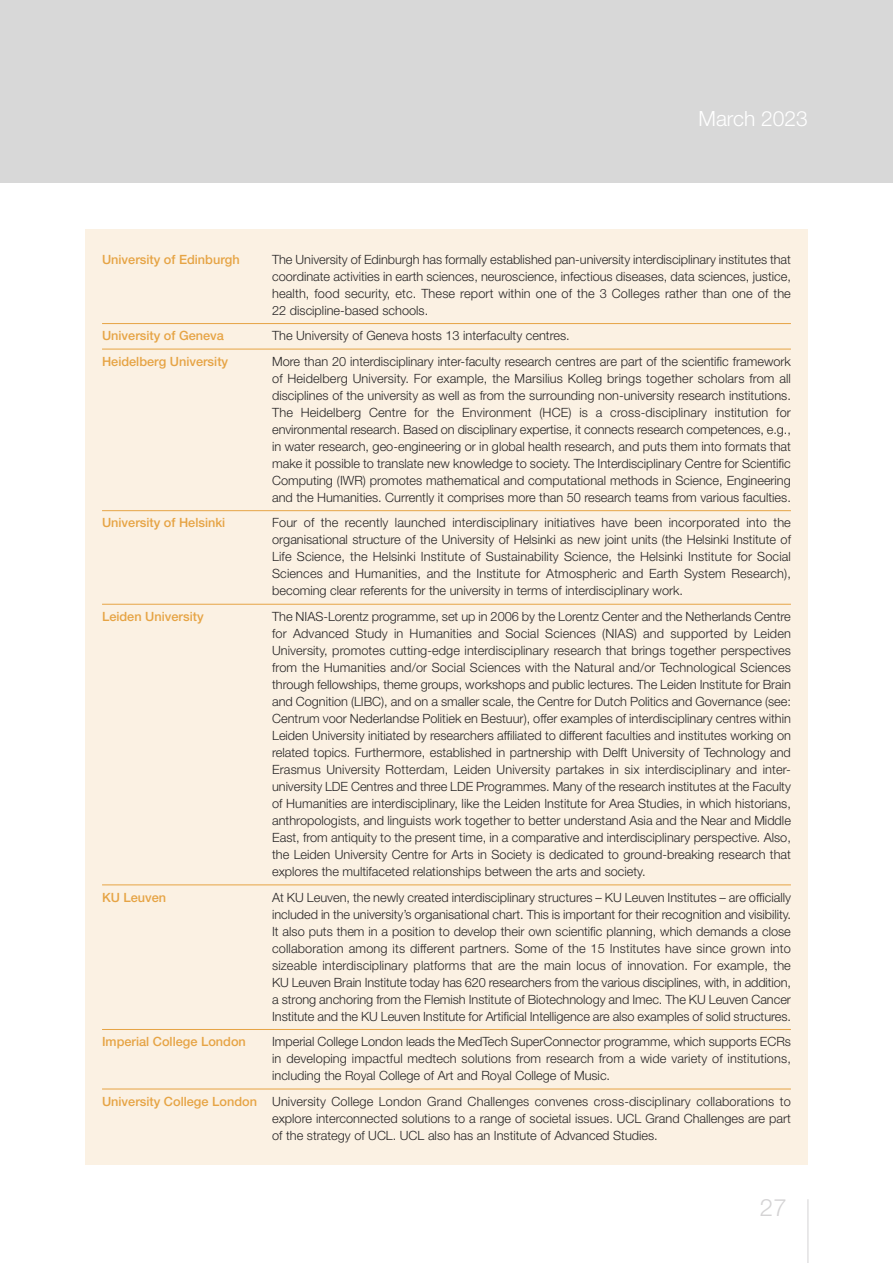
<style>
.page{position:relative;width:893px;height:1263px;background:#fff}
.page>*{position:absolute;margin:0;border:0;box-sizing:border-box;transform-origin:0 0}
.t1{font:300 24px "Helvetica Neue LT Std";color:#d4d3d4}
.t2{font:300 21px "Helvetica Neue LT Std";color:#fff}
.t3{font:300 12.75px/17px "Helvetica Neue LT Std";color:#272526;text-align:justify}
.t4{font:500 12.75px "Helvetica Neue LT Std";color:#e6a445}
.s1{font-weight:500;color:#e6a445}
</style>
<div class="page">
<hr style="left:807px;top:1199px;width:1px;height:64px;background:#d4d3d4">
<div style="left:0;top:0;width:893px;height:183px;background:#d8d8d8"></div>
<div style="left:85px;top:230px;width:723px;height:935px;background:#fbf1e3"></div>
<hr style="left:102px;top:323px;width:689px;height:1px;background:#e6a445">
<hr style="left:102px;top:349px;width:689px;height:1px;background:#e6a445">
<hr style="left:102px;top:510px;width:689px;height:1px;background:#e6a445">
<hr style="left:102px;top:604px;width:689px;height:1px;background:#e6a445">
<hr style="left:102px;top:884px;width:689px;height:1px;background:#e6a445">
<hr style="left:102px;top:1029px;width:689px;height:1px;background:#e6a445">
<hr style="left:102px;top:1089px;width:689px;height:1px;background:#e6a445">
<p class="t2" style="left:699px;top:111px;width:111px">March 2023</p>
<p class="t4" style="left:102px;top:255px;width:139px">University of Edinburgh</p>
<p class="t3" style="left:272px;top:252px;width:520px">The University of Edinburgh has formally established pan-university interdisciplinary institutes that coordinate activities in earth sciences, neuroscience, infectious diseases, data sciences, justice, health, food security, etc. These report within one of the 3 Colleges rather than one of the 22 discipline-based schools.</p>
<p class="t4" style="left:102px;top:331px;width:123px">University of Geneva</p>
<p class="t3" style="left:272px;top:328px;width:299px">The University of Geneva hosts 13 interfaculty centres.</p>
<p class="t4" style="left:102px;top:357px;width:128px">Heidelberg University</p>
<p class="t3" style="left:272px;top:354px;width:520px">More than 20 interdisciplinary inter-faculty research centres are part of the scientific framework of Heidelberg University. For example, the Marsilius Kolleg brings together scholars from all disciplines of the university as well as from the surrounding non-university research institutions.<br>The Heidelberg Centre for the Environment (HCE) is a cross-disciplinary institution for environmental research. Based on disciplinary expertise, it connects research competences, e.g., in water research, geo-engineering or in global health research, and puts them into formats that make it possible to translate new knowledge to society. The Interdisciplinary Centre for Scientific Computing (IWR) promotes mathematical and computational methods in Science, Engineering and the Humanities. Currently it comprises more than 50 research teams from various faculties.</p>
<p class="t4" style="left:102px;top:518px;width:125px">University of Helsinki</p>
<p class="t3" style="left:272px;top:516px;width:520px">Four of the recently launched interdisciplinary initiatives have been incorporated into the organisational structure of the University of Helsinki as new joint units (the Helsinki Institute of Life Science, the Helsinki Institute of Sustainability Science, the Helsinki Institute for Social Sciences and Humanities, and the Institute for Atmospheric and Earth System Research), becoming clear referents for the university in terms of interdisciplinary work.</p>
<p class="t4" style="left:102px;top:612px;width:103px">Leiden University</p>
<p class="t3" style="left:272px;top:609px;width:520px">The NIAS-Lorentz programme, set up in 2006 by the Lorentz Center and the Netherlands Centre for Advanced Study in Humanities and Social Sciences (NIAS) and supported by Leiden University, promotes cutting-edge interdisciplinary research that brings together perspectives from the Humanities and/or Social Sciences with the Natural and/or Technological Sciences through fellowships, theme groups, workshops and public lectures. The Leiden Institute for Brain and Cognition (LIBC), and on a smaller scale, the Centre for Dutch Politics and Governance (see:<br>Centrum voor Nederlandse Politiek en Bestuur), offer examples of interdisciplinary centres within Leiden University initiated by researchers affiliated to different faculties and institutes working on related topics. Furthermore, established in partnership with Delft University of Technology and Erasmus University Rotterdam, Leiden University partakes in six interdisciplinary and inter&shy;university LDE Centres and three LDE Programmes. Many of the research institutes at the Faculty of Humanities are interdisciplinary, like the Leiden Institute for Area Studies, in which historians, anthropologists, and linguists work together to better understand Asia and the Near and Middle East, from antiquity to the present time, in a comparative and interdisciplinary perspective. Also, the Leiden University Centre for Arts in Society is dedicated to ground-breaking research that explores the multifaceted relationships between the arts and society.</p>
<p class="t4" style="left:102px;top:892px;width:66px">KU Leuven</p>
<p class="t3" style="left:272px;top:890px;width:520px">At KU Leuven, the newly created interdisciplinary structures – KU Leuven Institutes – are officially included in the university’s organisational chart. This is important for their recognition and visibility.<br>It also puts them in a position to develop their own scientific planning, which demands a close collaboration among its different partners. Some of the 15 Institutes have since grown into sizeable interdisciplinary platforms that are the main locus of innovation. For example, the KU Leuven Brain Institute today has 620 researchers from the various disciplines, with, in addition, a strong anchoring from the Flemish Institute of Biotechnology and Imec. The KU Leuven Cancer Institute and the KU Leuven Institute for Artificial Intelligence are also examples of solid structures.</p>
<p class="t4" style="left:102px;top:1037px;width:145px">Imperial College London</p>
<p class="t3" style="left:272px;top:1034px;width:520px">Imperial College London leads the MedTech SuperConnector programme, which supports ECRs in developing impactful medtech solutions from research from a wide variety of institutions, including the Royal College of Art and Royal College of Music.</p>
<p class="t3" style="left:272px;top:1094px;width:520px;text-indent:-170px"><span class="s1">University College London</span> University College London Grand Challenges convenes cross-disciplinary collaborations to explore interconnected solutions to a range of societal issues. UCL Grand Challenges are part of the strategy of UCL. UCL also has an Institute of Advanced Studies.</p>
<p class="t1" style="left:760px;top:1199px;width:28px">27</p>
</div>
